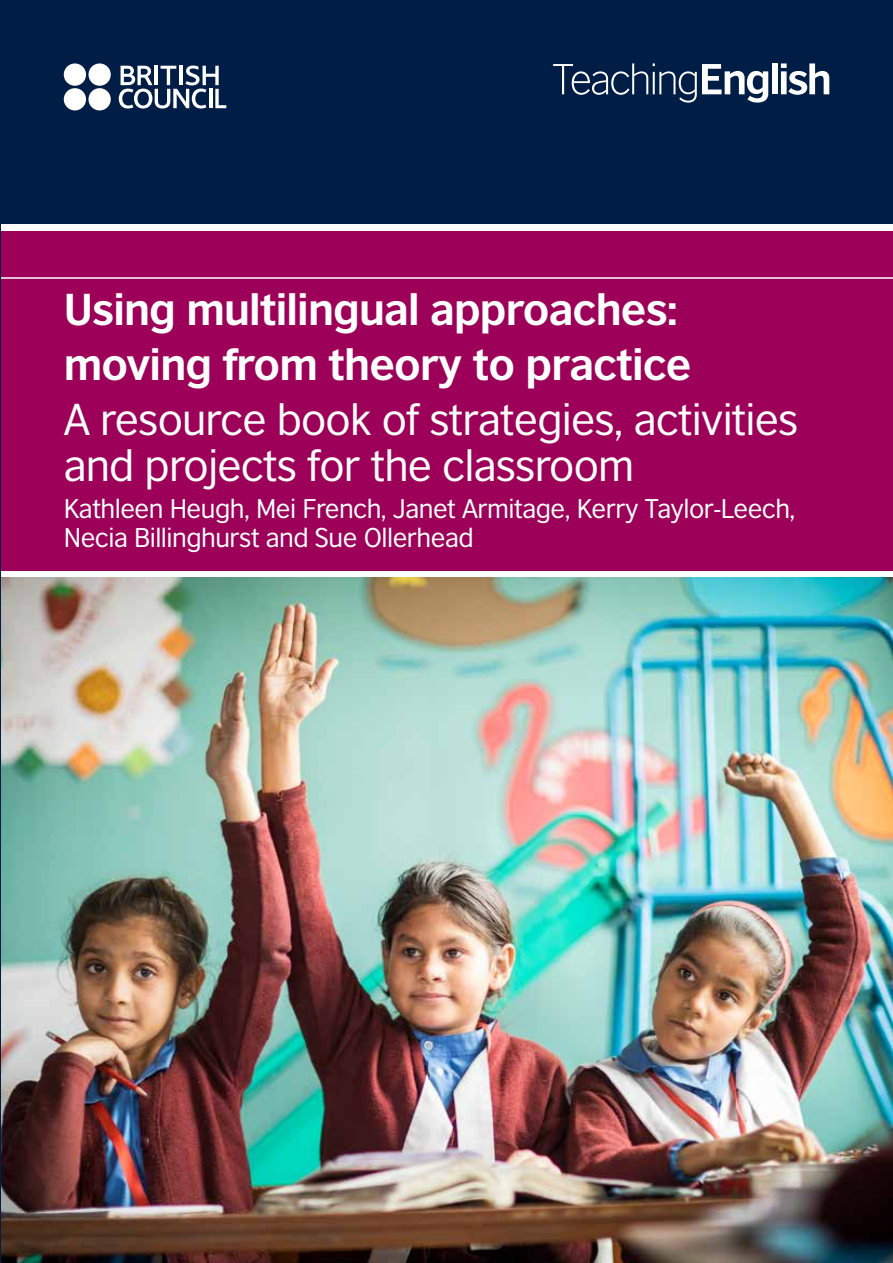
<style>
.page{position:relative;width:893px;height:1263px;background:#001d46}
.page>*{position:absolute;margin:0;border:0;box-sizing:border-box;transform-origin:0 0}
.t1{font:42.15px/46.3px "British Council Sans";letter-spacing:-.02em;color:#fff}
.t2{font:700 42.15px/54.8px "British Council Sans";letter-spacing:-.02em;color:#fff}
.t3{font:25.5px/28.5px "British Council Sans";letter-spacing:-.02em;color:#fff}
</style>
<div class="page">
<div style="left:0;top:224px;width:893px;height:353px;background:#fff"></div>
<div style="left:0;top:231px;width:893px;height:340px;background:#9c0058"></div>
<hr style="left:0;top:277px;width:893px;height:2px;background:#fff">
<img style="left:1px;top:577px;width:892px;height:686px">
<svg style="left:119px;top:66px;width:107px;height:43px"></svg>
<div style="left:88px;top:63px;width:23px;height:23px;background:#fff;border-radius:50%"></div>
<div style="left:64px;top:63px;width:22px;height:23px;background:#fff;border-radius:50%"></div>
<div style="left:88px;top:88px;width:23px;height:22px;background:#fff;border-radius:50%"></div>
<div style="left:64px;top:88px;width:22px;height:22px;background:#fff;border-radius:50%"></div>
<svg style="left:553px;top:63px;width:215px;height:40px"></svg>
<div style="left:772px;top:63px;width:5px;height:31px;background:#fff"></div>
<svg style="left:781px;top:63px;width:48px;height:32px"></svg>
<hr style="left:0;top:0;width:1px;height:1263px;background:#001d46">
<h1 class="t2" style="left:64px;top:281px;width:629px">Using multilingual approaches: moving from theory to practice</h1>
<h1 class="t1" style="left:64px;top:395px;width:736px">A resource book of strategies, activities and projects for the classroom</h1>
<p class="t3" style="left:64px;top:494px;width:733px">Kathleen Heugh, Mei French, Janet Armitage, Kerry Taylor-Leech,<br>Necia Billinghurst and Sue Ollerhead</p>
</div>
